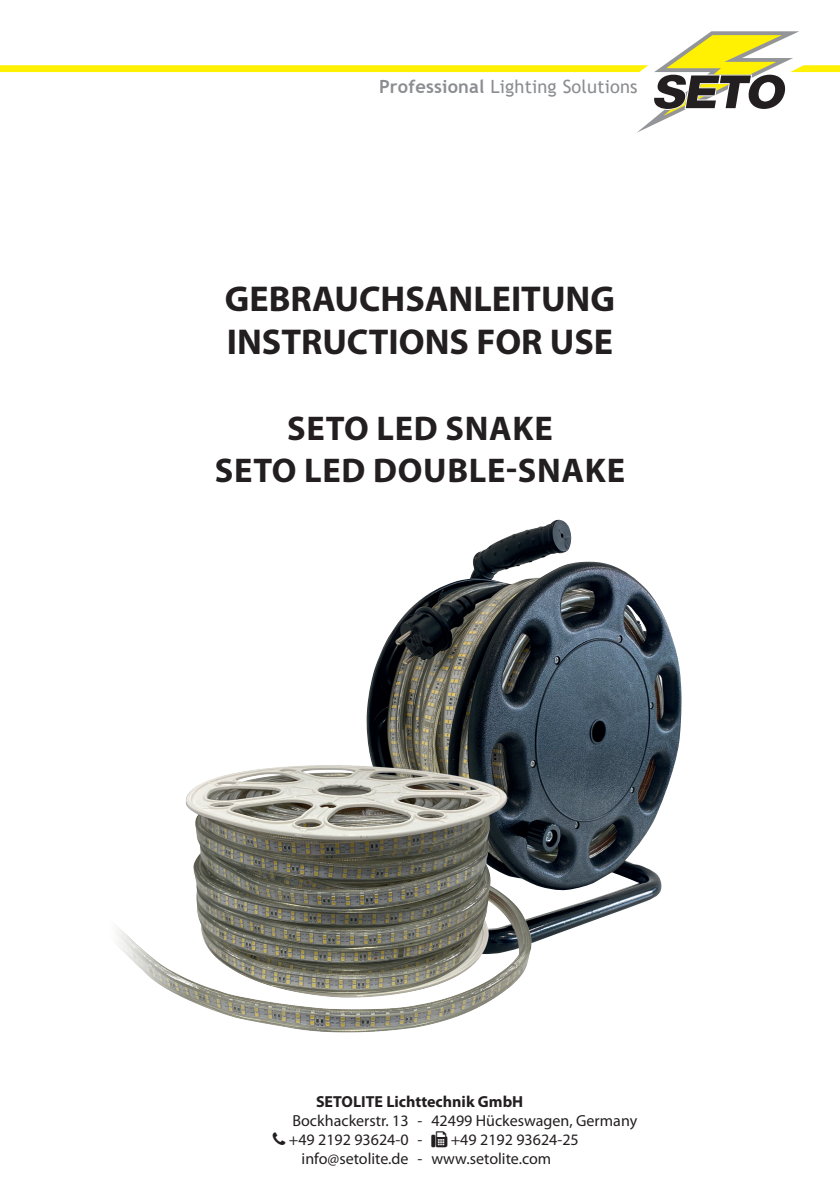
<style>
.page{position:relative;width:840px;height:1191px;background:#fff}
.page>*{position:absolute;margin:0;border:0;box-sizing:border-box;transform-origin:0 0}
.t1{font:700 36px "Myriad Pro";color:#231f20}
.t2{font:700 34.4px "Myriad Pro";letter-spacing:.02em;color:#231f20}
.t3{font:18.2px "Trebuchet MS";letter-spacing:.01em;color:#8b8d90}
.t4{font:16px "Myriad Pro";color:#231f20}
.t5{font:700 16px "Myriad Pro";color:#231f20}
.s1{font-weight:700}
</style>
<div class="page">
<svg style="left:0;top:31px;width:839px;height:102px"></svg>
<img style="left:367px;top:520px;width:314px;height:410px">
<img style="left:117px;top:711px;width:451px;height:322px">
<p class="t3" style="left:379px;top:75px;width:260px"><span class="s1">Professional</span> Lighting Solutions</p>
<p class="t1" style="left:225px;top:275px;width:391px">GEBRAUCHSANLEITUNG</p>
<p class="t1" style="left:227px;top:318px;width:387px">INSTRUCTIONS FOR USE</p>
<p class="t2" style="left:287px;top:406px;width:267px">SETO LED SNAKE</p>
<p class="t2" style="left:215px;top:447px;width:411px">SETO LED DOUBLE-SNAKE</p>
<p class="t5" style="left:316px;top:1090px;width:209px">SETOLITE Lichttechnik GmbH</p>
<p class="t4" style="left:292px;top:1110px;width:346px">Bockhackerstr. 13 - 42499 Hückeswagen, Germany</p>
<p class="t4" style="left:288px;top:1129px;width:135px">+49 2192 93624-0 -</p>
<p class="t4" style="left:450px;top:1129px;width:129px">+49 2192 93624-25</p>
<p class="t4" style="left:301px;top:1149px;width:251px">info@setolite.de - www.setolite.com</p>
</div>
